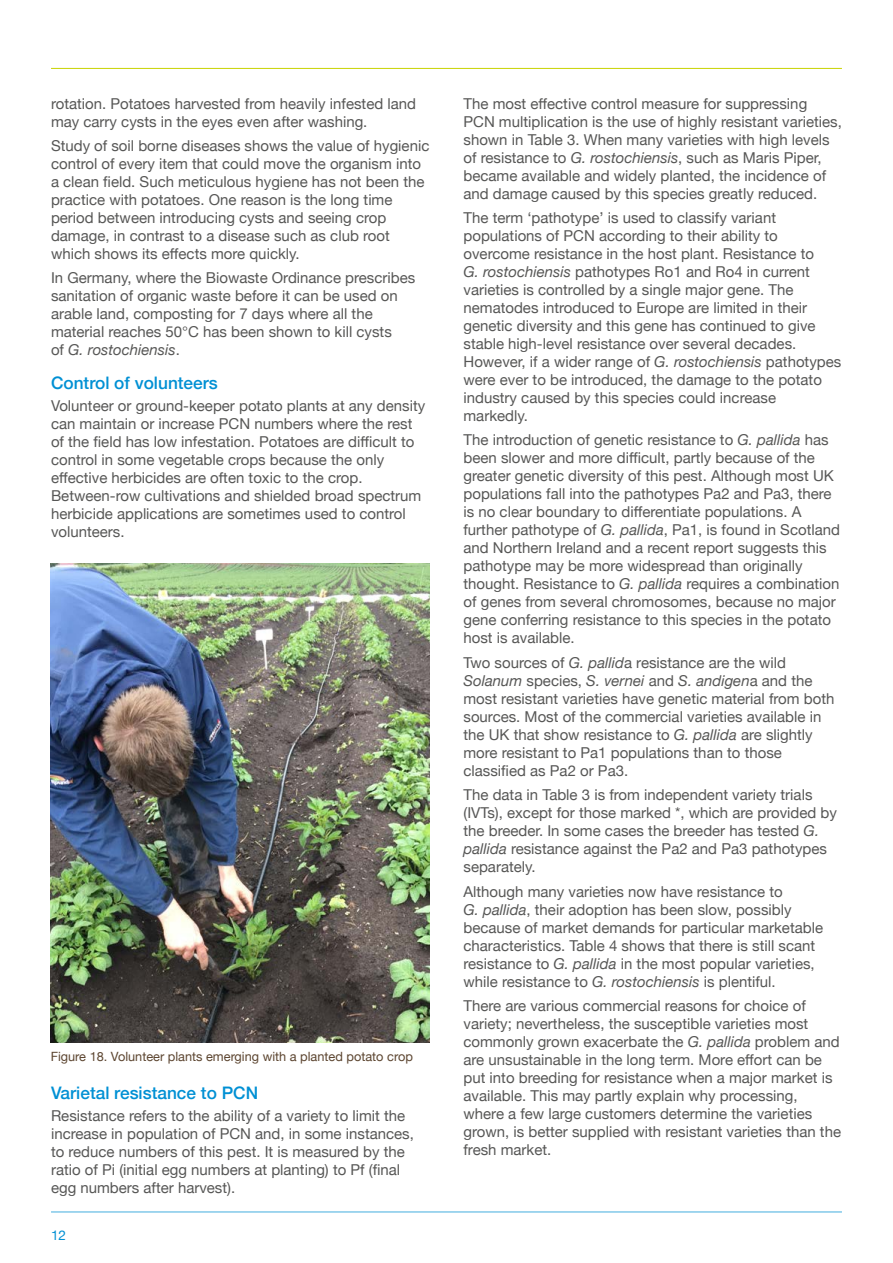
<style>
.page{position:relative;width:893px;height:1263px;background:#fff}
.page>*{position:absolute;margin:0;border:0;box-sizing:border-box;transform-origin:0 0}
.BLUE_SUB_HEADING_1{font:500 17.25px "Helvetica Neue";color:#0090d4}
.MAIN_BODY{font:15px/18px "Helvetica Neue";color:#575756}
.t1{font:13.5px "Helvetica Neue";color:#0090d4}
.MAIN_CAPTION{font:12.75px "Helvetica Neue";color:#5c4530}
.s1{font-style:italic}
</style>
<div class="page">
<hr style="left:51px;top:1211px;width:791px;height:1px;background:#0090d4">
<hr style="left:51px;top:68px;width:791px;height:1px;background:#c8d300">
<img style="left:51px;top:563px;width:379px;height:480px">
<p class="MAIN_BODY" style="left:51px;top:95px;width:367px">rotation. Potatoes harvested from heavily infested land may carry cysts in the eyes even after washing.</p>
<p class="MAIN_BODY" style="left:51px;top:138px;width:380px">Study of soil borne diseases shows the value of hygienic control of every item that could move the organism into a clean field. Such meticulous hygiene has not been the practice with potatoes. One reason is the long time period between introducing cysts and seeing crop damage, in contrast to a disease such as club root which shows its effects more quickly.</p>
<p class="MAIN_BODY" style="left:51px;top:270px;width:366px">In Germany, where the Biowaste Ordinance prescribes sanitation of organic waste before it can be used on arable land, composting for 7 days where all the material reaches 50°C has been shown to kill cysts<br>of <span class="s1">G. rostochiensis</span>.</p>
<p class="BLUE_SUB_HEADING_1" style="left:51px;top:369px;width:168px">Control of volunteers</p>
<p class="MAIN_BODY" style="left:51px;top:398px;width:376px">Volunteer or ground-keeper potato plants at any density can maintain or increase PCN numbers where the rest of the field has low infestation. Potatoes are difficult to control in some vegetable crops because the only effective herbicides are often toxic to the crop.<br>Between-row cultivations and shielded broad spectrum herbicide applications are sometimes used to control volunteers.</p>
<p class="MAIN_CAPTION" style="left:51px;top:1048px;width:364px">Figure 18. Volunteer plants emerging with a planted potato crop</p>
<p class="BLUE_SUB_HEADING_1" style="left:51px;top:1079px;width:209px">Varietal resistance to PCN</p>
<p class="MAIN_BODY" style="left:51px;top:1108px;width:364px">Resistance refers to the ability of a variety to limit the increase in population of PCN and, in some instances, to reduce numbers of this pest. It is measured by the ratio of Pi (initial egg numbers at planting) to Pf (final egg numbers after harvest).</p>
<p class="t1" style="left:51px;top:1225px;width:17px">12</p>
<p class="MAIN_BODY" style="left:463px;top:95px;width:380px">The most effective control measure for suppressing PCN multiplication is the use of highly resistant varieties, shown in Table 3. When many varieties with high levels of resistance to <span class="s1">G. rostochiensis</span>, such as Maris Piper, became available and widely planted, the incidence of and damage caused by this species greatly reduced.</p>
<p class="MAIN_BODY" style="left:463px;top:210px;width:379px">The term ‘pathotype’ is used to classify variant populations of PCN according to their ability to overcome resistance in the host plant. Resistance to<br><span class="s1">G. rostochiensis</span> pathotypes Ro1 and Ro4 in current varieties is controlled by a single major gene. The nematodes introduced to Europe are limited in their genetic diversity and this gene has continued to give stable high-level resistance over several decades.<br>However, if a wider range of <span class="s1">G. rostochiensis</span> pathotypes were ever to be introduced, the damage to the potato industry caused by this species could increase markedly.</p>
<p class="MAIN_BODY" style="left:463px;top:432px;width:378px">The introduction of genetic resistance to <span class="s1">G. pallida</span> has been slower and more difficult, partly because of the greater genetic diversity of this pest. Although most UK populations fall into the pathotypes Pa2 and Pa3, there is no clear boundary to differentiate populations. A further pathotype of <span class="s1">G. pallida</span>, Pa1, is found in Scotland and Northern Ireland and a recent report suggests this pathotype may be more widespread than originally thought. Resistance to <span class="s1">G. pallida</span> requires a combination of genes from several chromosomes, because no major gene conferring resistance to this species in the potato host is available.</p>
<p class="MAIN_BODY" style="left:463px;top:654px;width:372px">Two sources of <span class="s1">G. pallid</span>a resistance are the wild <span class="s1">Solanum</span> species, <span class="s1">S. vernei</span> and <span class="s1">S. andigen</span>a and the most resistant varieties have genetic material from both sources. Most of the commercial varieties available in the UK that show resistance to <span class="s1">G. pallida</span> are slightly more resistant to Pa1 populations than to those classified as Pa2 or Pa3.</p>
<p class="MAIN_BODY" style="left:463px;top:787px;width:375px">The data in Table 3 is from independent variety trials (IVTs), except for those marked *, which are provided by the breeder. In some cases the breeder has tested <span class="s1">G. pallida</span> resistance against the Pa2 and Pa3 pathotypes separately.</p>
<p class="MAIN_BODY" style="left:463px;top:883px;width:361px">Although many varieties now have resistance to<br><span class="s1">G. pallida</span>, their adoption has been slow, possibly because of market demands for particular marketable characteristics. Table 4 shows that there is still scant resistance to <span class="s1">G. pallida</span> in the most popular varieties, while resistance to <span class="s1">G. rostochiensis</span> is plentiful.</p>
<p class="MAIN_BODY" style="left:463px;top:997px;width:379px">There are various commercial reasons for choice of variety; nevertheless, the susceptible varieties most commonly grown exacerbate the <span class="s1">G. pallida</span> problem and are unsustainable in the long term. More effort can be put into breeding for resistance when a major market is available. This may partly explain why processing, where a few large customers determine the varieties grown, is better supplied with resistant varieties than the fresh market.</p>
</div>
